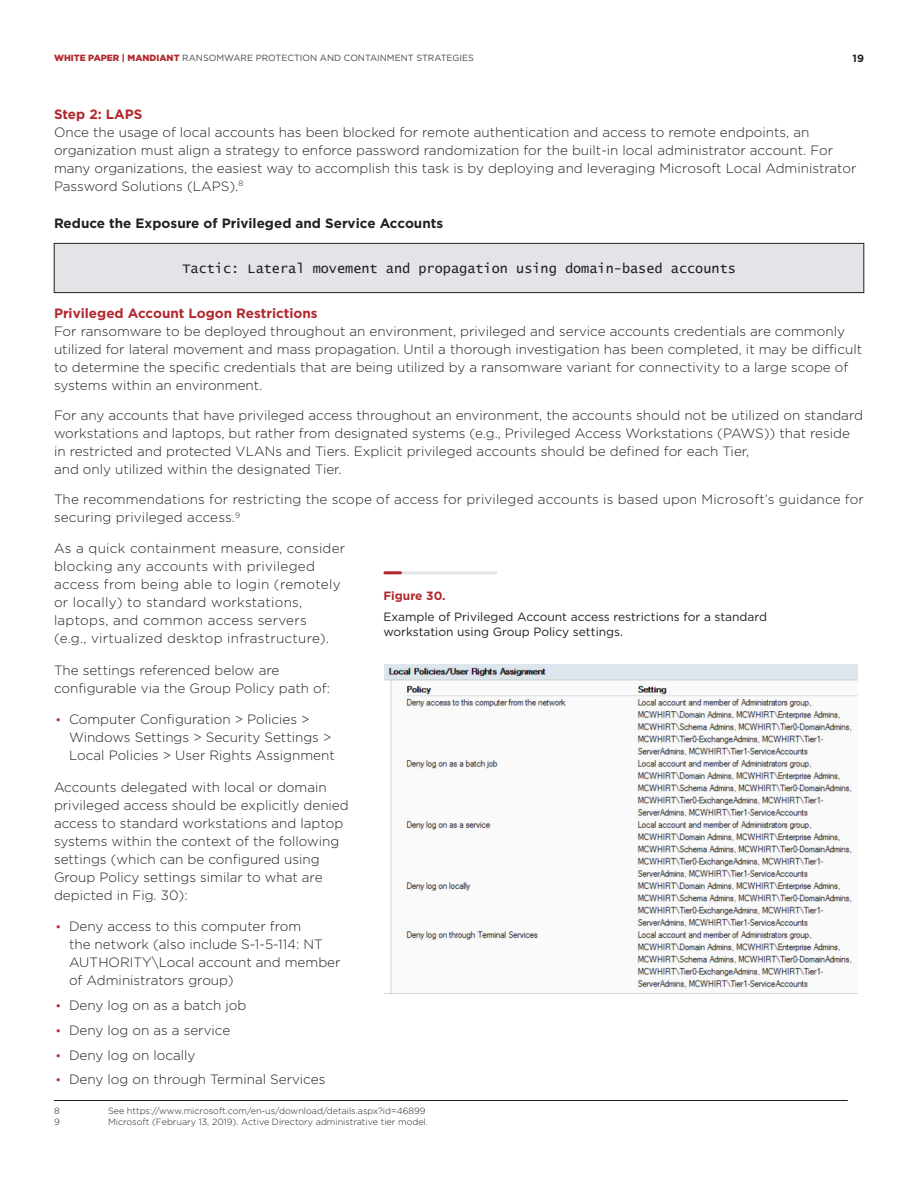
<style>
.page{position:relative;width:918px;height:1188px;background:#fff}
.page>*{position:absolute;margin:0;border:0;box-sizing:border-box;transform-origin:0 0}
.Subhead_Level_1{font:300 13.5px/18px "Gotham";color:#231f20}
.Body_Text_9_12{font:300 13.5px/18px "Gotham";color:#231f20}
.Body_Text_9_12-2{font:300 13.5px/18px "Gotham";letter-spacing:.02em;color:#231f20}
.Body_Text_9_12-3{font:13.5px "Lucida Console";color:#231f20}
.Subhead_Level_1-2{font:700 13.5px "Gotham";color:#231f20}
.Subhead_Level_2_Red{font:700 13.5px "Gotham";color:#b2282d}
.t1{font:12px/15px "Gotham";color:#231f20}
.t2{font:700 12px "Gotham";color:#b2282d}
.t3{font:700 10.5px "Gotham";color:#231f20}
.footnote_without_rul{font:300 9px "Gotham";color:#231f20}
.footnote_with_rule{font:300 9px "Gotham";color:#231f20}
.t4{font:9px "Gotham";color:#44474d}
.s1{font-weight:900;color:#b2282d}
.s2{font-weight:400;font-size:12px;color:#b2282d}
</style>
<div class="page">
<hr style="left:385px;top:571px;width:111px;height:3px;background:#3d4f65">
<hr style="left:385px;top:571px;width:16px;height:3px;background:#b2282d">
<img style="left:384px;top:664px;width:474px;height:329px">
<hr style="left:54px;top:1100px;width:794px;height:1px;background:#231f20">
<div style="left:54px;top:243px;width:810px;height:50px;background:#e2e4e8"></div>
<div style="left:54px;top:243px;width:810px;height:50px;border:1px solid #231f20"></div>
<p class="t4" style="left:54px;top:52px;width:422px"><span class="s1">WHITE PAPER | MANDIANT</span> RANSOMWARE PROTECTION AND CONTAINMENT STRATEGIES</p>
<p class="t3" style="left:853px;top:52px;width:13px">19</p>
<p class="Subhead_Level_2_Red" style="left:54px;top:105px;width:90px">Step 2: LAPS</p>
<p class="Body_Text_9_12" style="left:54px;top:123px;width:804px">Once the usage of local accounts has been blocked for remote authentication and access to remote endpoints, an organization must align a strategy to enforce password randomization for the built-in local administrator account. For many organizations, the easiest way to accomplish this task is by deploying and leveraging Microsoft Local Administrator Password Solutions (LAPS).<sup>8</sup></p>
<p class="Subhead_Level_1-2" style="left:54px;top:215px;width:391px">Reduce the Exposure of Privileged and Service Accounts</p>
<p class="Body_Text_9_12-3" style="left:182px;top:263px;width:555px">Tactic: Lateral movement and propagation using domain-based accounts</p>
<p class="Subhead_Level_2_Red" style="left:54px;top:305px;width:265px">Privileged Account Logon Restrictions</p>
<p class="Subhead_Level_1" style="left:54px;top:322px;width:810px">For ransomware to be deployed throughout an environment, privileged and service accounts credentials are commonly utilized for lateral movement and mass propagation. Until a thorough investigation has been completed, it may be difficult to determine the specific credentials that are being utilized by a ransomware variant for connectivity to a large scope of systems within an environment.</p>
<p class="Subhead_Level_1" style="left:54px;top:406px;width:811px">For any accounts that have privileged access throughout an environment, the accounts should not be utilized on standard workstations and laptops, but rather from designated systems (e.g., Privileged Access Workstations (PAWS)) that reside in restricted and protected VLANs and Tiers. Explicit privileged accounts should be defined for each Tier,<br>and only utilized within the designated Tier.</p>
<p class="Body_Text_9_12" style="left:54px;top:490px;width:811px">The recommendations for restricting the scope of access for privileged accounts is based upon Microsoft’s guidance for securing privileged access.<sup>9</sup></p>
<p class="Body_Text_9_12-2" style="left:54px;top:539px;width:293px">As a quick containment measure, consider blocking any accounts with privileged access from being able to login (remotely or locally) to standard workstations, laptops, and common access servers<br>(e.g., virtualized desktop infrastructure).</p>
<p class="Body_Text_9_12" style="left:54px;top:661px;width:278px">The settings referenced below are configurable via the Group Policy path of:</p>
<p class="Subhead_Level_1" style="left:69px;top:710px;width:267px;text-indent:-14px"><span class="s2">•</span> Computer Configuration &gt; Policies &gt;<br>Windows Settings &gt; Security Settings &gt;<br>Local Policies &gt; User Rights Assignment</p>
<p class="Body_Text_9_12" style="left:54px;top:778px;width:296px">Accounts delegated with local or domain privileged access should be explicitly denied access to standard workstations and laptop systems within the context of the following settings (which can be configured using Group Policy settings similar to what are depicted in Fig. 30):</p>
<p class="Subhead_Level_1" style="left:69px;top:917px;width:273px;text-indent:-14px"><span class="s2">•</span> Deny access to this computer from<br>the network (also include S-1-5-114: NT AUTHORITY\Local account and member of Administrators group)</p>
<p class="Subhead_Level_1" style="left:56px;top:996px;width:192px"><span class="s2">•</span> Deny log on as a batch job</p>
<p class="Subhead_Level_1" style="left:56px;top:1021px;width:176px"><span class="s2">•</span> Deny log on as a service</p>
<p class="Subhead_Level_1" style="left:56px;top:1046px;width:142px"><span class="s2">•</span> Deny log on locally</p>
<p class="Subhead_Level_1" style="left:56px;top:1070px;width:271px"><span class="s2">•</span> Deny log on through Terminal Services</p>
<p class="t2" style="left:383px;top:587px;width:64px">Figure 30.</p>
<p class="t1" style="left:383px;top:609px;width:385px">Example of Privileged Account access restrictions for a standard workstation using Group Policy settings.</p>
<p class="footnote_with_rule" style="left:54px;top:1105px;width:7px">8</p>
<p class="footnote_with_rule" style="left:108px;top:1105px;width:319px">See https://www.microsoft.com/en-us/download/details.aspx?id=46899</p>
<p class="footnote_without_rul" style="left:54px;top:1116px;width:7px">9</p>
<p class="footnote_without_rul" style="left:108px;top:1116px;width:321px">Microsoft (February 13, 2019). Active Directory administrative tier model.</p>
</div>
